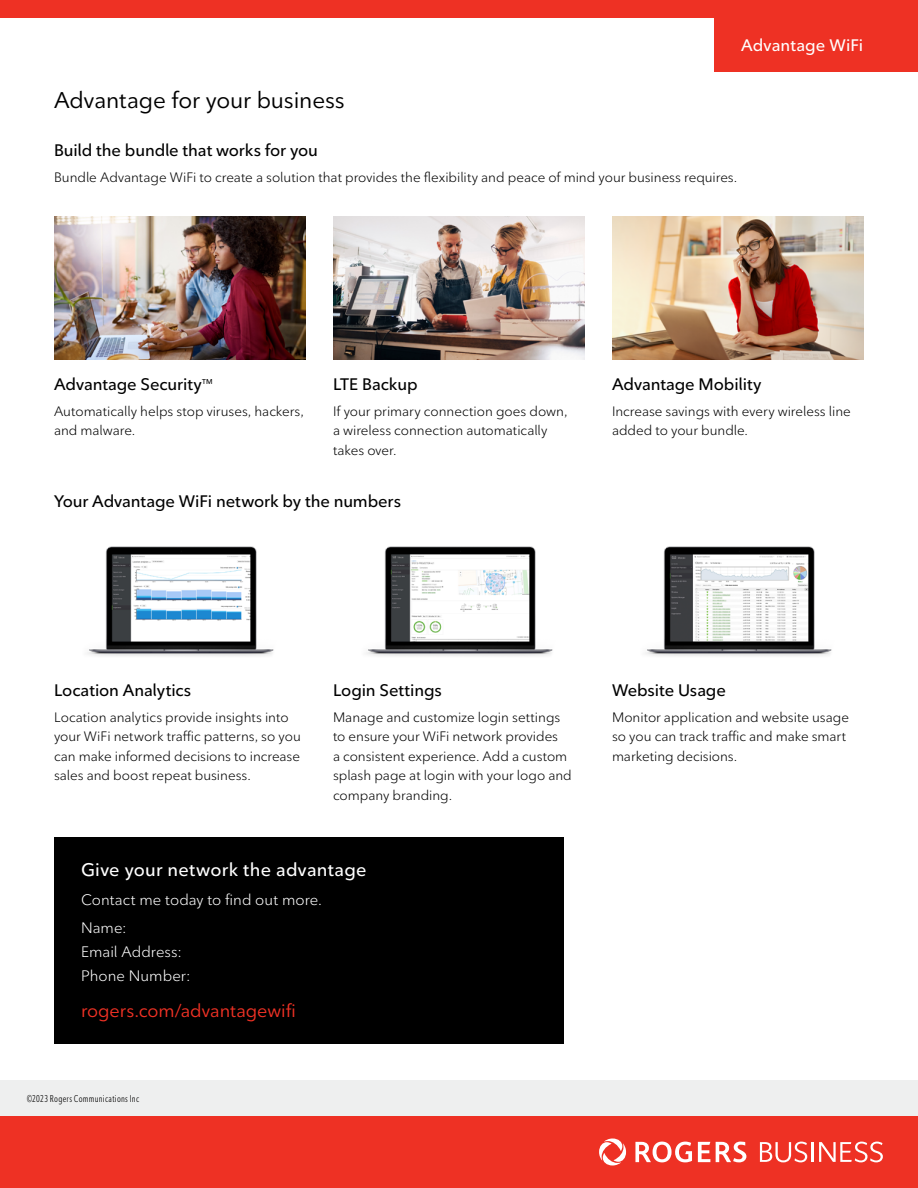
<style>
.page{position:relative;width:918px;height:1188px;background:#fff}
.page>*{position:absolute;margin:0;border:0;box-sizing:border-box;transform-origin:0 0}
.t1{font:500 22.5px "Ted Next";letter-spacing:-.005em;color:#000}
.t2{font:600 18px "Ted Next";letter-spacing:.015em;color:#fff}
.t3{font:500 18px "Ted Next";letter-spacing:-.005em;color:#ee3124}
.t4{font:600 16.5px "Ted Next";letter-spacing:-.01em;color:#000}
.t5{font:600 16.5px "Ted Next";color:#fff}
.t6{font:15px/24px "Ted Next";letter-spacing:.005em;color:#fff}
.t7{font:13.5px/19.5px "Ted Next";color:#000}
.t8{font:condensed 9.75px "Ted Next";letter-spacing:.03em;color:#000}
.t9{font:600 7.05px "Ted Next";color:#000}
</style>
<div class="page">
<div style="left:0;top:0;width:918px;height:18px;background:#ee3124"></div>
<div style="left:714px;top:18px;width:204px;height:54px;background:#ee3124"></div>
<div style="left:54px;top:837px;width:510px;height:207px;background:#000"></div>
<div style="left:0;top:1080px;width:918px;height:36px;background:#eeefef"></div>
<div style="left:0;top:1116px;width:918px;height:72px;background:#ee3124"></div>
<svg style="left:599px;top:1139px;width:27px;height:27px"></svg>
<svg style="left:698px;top:1142px;width:12px;height:20px"></svg>
<svg style="left:635px;top:1142px;width:57px;height:20px"></svg>
<svg style="left:716px;top:1142px;width:30px;height:20px"></svg>
<svg style="left:760px;top:1142px;width:47px;height:20px"></svg>
<hr style="left:811px;top:1142px;width:3px;height:20px;background:#fff">
<svg style="left:819px;top:1142px;width:64px;height:20px"></svg>
<img style="left:54px;top:216px;width:252px;height:144px">
<img style="left:612px;top:216px;width:252px;height:144px">
<img style="left:333px;top:216px;width:252px;height:144px">
<img style="left:87px;top:546px;width:187px;height:110px">
<img style="left:366px;top:546px;width:187px;height:110px">
<img style="left:645px;top:546px;width:187px;height:110px">
<p class="t5" style="left:741px;top:35px;width:124px">Advantage WiFi</p>
<h1 class="t1" style="left:54px;top:87px;width:292px">Advantage for your business</h1>
<p class="t4" style="left:54px;top:140px;width:265px">Build the bundle that works for you</p>
<p class="t7" style="left:54px;top:167px;width:685px">Bundle Advantage WiFi to create a solution that provides the flexibility and peace of mind your business requires.</p>
<p class="t4" style="left:54px;top:374px;width:149px">Advantage Security</p>
<p class="t9" style="left:202px;top:377px;width:12px">TM</p>
<p class="t7" style="left:54px;top:401px;width:252px">Automatically helps stop viruses, hackers, and malware.</p>
<p class="t4" style="left:333px;top:374px;width:86px">LTE Backup</p>
<p class="t7" style="left:333px;top:401px;width:236px">If your primary connection goes down, a wireless connection automatically takes over.</p>
<p class="t4" style="left:54px;top:491px;width:349px">Your Advantage WiFi network by the numbers</p>
<p class="t4" style="left:612px;top:374px;width:151px">Advantage Mobility</p>
<p class="t7" style="left:612px;top:401px;width:240px">Increase savings with every wireless line added to your bundle.</p>
<p class="t4" style="left:54px;top:680px;width:139px">Location Analytics</p>
<p class="t7" style="left:54px;top:707px;width:248px">Location analytics provide insights into your WiFi network traffic patterns, so you can make informed decisions to increase sales and boost repeat business.</p>
<p class="t4" style="left:333px;top:680px;width:110px">Login Settings</p>
<p class="t7" style="left:333px;top:707px;width:240px">Manage and customize login settings to ensure your WiFi network provides<br>a consistent experience. Add a custom splash page at login with your logo and company branding.</p>
<h2 class="t2" style="left:81px;top:858px;width:287px">Give your network the advantage</h2>
<p class="t6" style="left:81px;top:887px;width:243px">Contact me today to find out more.</p>
<p class="t6" style="left:81px;top:916px;width:111px">Name:<br>Email Address:<br>Phone Number:</p>
<h2 class="t3" style="left:81px;top:1000px;width:216px">rogers.com/advantagewifi</h2>
<p class="t8" style="left:27px;top:1093px;width:114px">©2023 Rogers Communications Inc</p>
<p class="t4" style="left:612px;top:680px;width:115px">Website Usage</p>
<p class="t7" style="left:612px;top:707px;width:239px">Monitor application and website usage so you can track traffic and make smart marketing decisions.</p>
</div>
